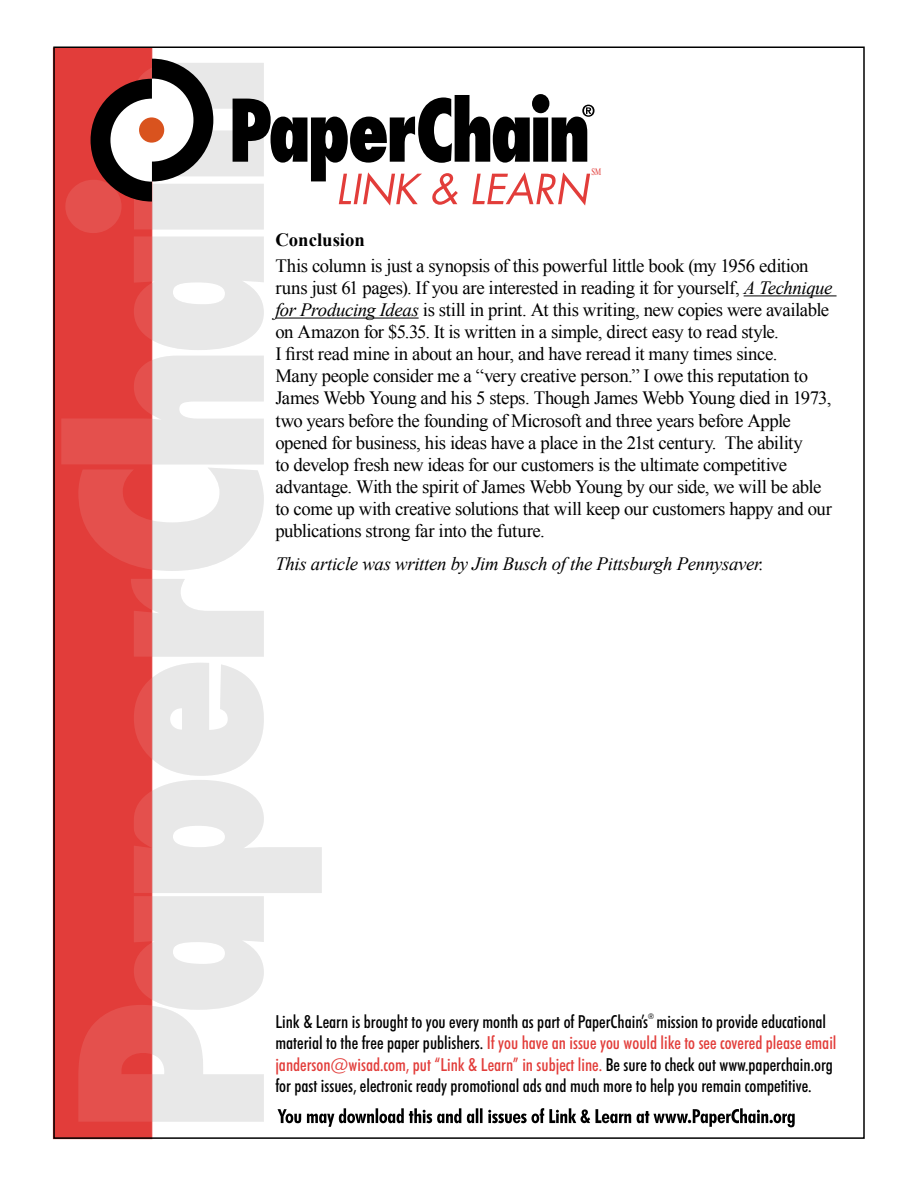
<style>
.page{position:relative;width:918px;height:1188px;background:#fff}
.page>*{position:absolute;margin:0;border:0;box-sizing:border-box;transform-origin:0 0}
.t1{font:18.75px/22.2px "Times New Roman";letter-spacing:-.025em;color:#000}
.t2{font:italic 18.75px "Times New Roman";letter-spacing:-.015em;color:#000}
.t3{font:700 18.75px "Times New Roman";color:#000}
.t4{font:500 condensed 18px/21.6px "Futura BT";color:#000}
.t5{font:9.75px "Times";color:#e23d3a;scale:.7 1}
.t6{font:500 condensed 7.8px "Futura BT";color:#000}
.s1{font-style:italic}
.s2{color:#e23d3a}
</style>
<div class="page">
<div style="left:53px;top:48px;width:99px;height:1091px;background:#e23d3a"></div>
<svg style="left:61px;top:63px;width:261px;height:1059px"></svg>
<svg style="left:91px;top:59px;width:122px;height:143px"></svg>
<div style="left:139px;top:117px;width:25px;height:26px;background:#d9531e;border-radius:50%"></div>
<svg style="left:233px;top:94px;width:362px;height:112px"></svg>
<svg style="left:278px;top:1108px;width:517px;height:19px"></svg>
<hr style="left:744px;top:295px;width:93px;height:1px;background:#000">
<hr style="left:275px;top:318px;width:144px;height:1px;background:#000">
<p class="t5" style="left:591px;top:163px;width:15px">SM</p>
<p class="t3" style="left:275px;top:227px;width:91px">Conclusion</p>
<p class="t1" style="left:275px;top:254px;width:559px">This column is just a synopsis of this powerful little book (my 1956 edition runs just 61 pages). If you are interested in reading it for yourself, <span class="s1">A Technique for Producing Ideas</span> is still in print. At this writing, new copies were available on Amazon for $5.35. It is written in a simple, direct easy to read style.<br>I first read mine in about an hour, and have reread it many times since.<br>Many people consider me a “very creative person.” I owe this reputation to James Webb Young and his 5 steps. Though James Webb Young died in 1973, two years before the founding of Microsoft and three years before Apple opened for business, his ideas have a place in the 21st century. The ability<br>to develop fresh new ideas for our customers is the ultimate competitive advantage. With the spirit of James Webb Young by our side, we will be able to come up with creative solutions that will keep our customers happy and our publications strong far into the future.</p>
<p class="t2" style="left:275px;top:551px;width:490px">This article was written by Jim Busch of the Pittsburgh Pennysaver.</p>
<p class="t4" style="left:275px;top:1010px;width:374px">Link &amp; Learn is brought to you every month as part of PaperChain’s</p>
<p class="t6" style="left:648px;top:1011px;width:8px">®</p>
<p class="t4" style="left:275px;top:1010px;width:563px;text-indent:381px">mission to provide educational material to the free paper publishers. <span class="s2">If you have an issue you would like to see covered please email janderson@wisad.com, put “Link &amp; Learn” in subject line.</span> Be sure to check out www.paperchain.org for past issues, electronic ready promotional ads and much more to help you remain competitive.</p>
</div>
